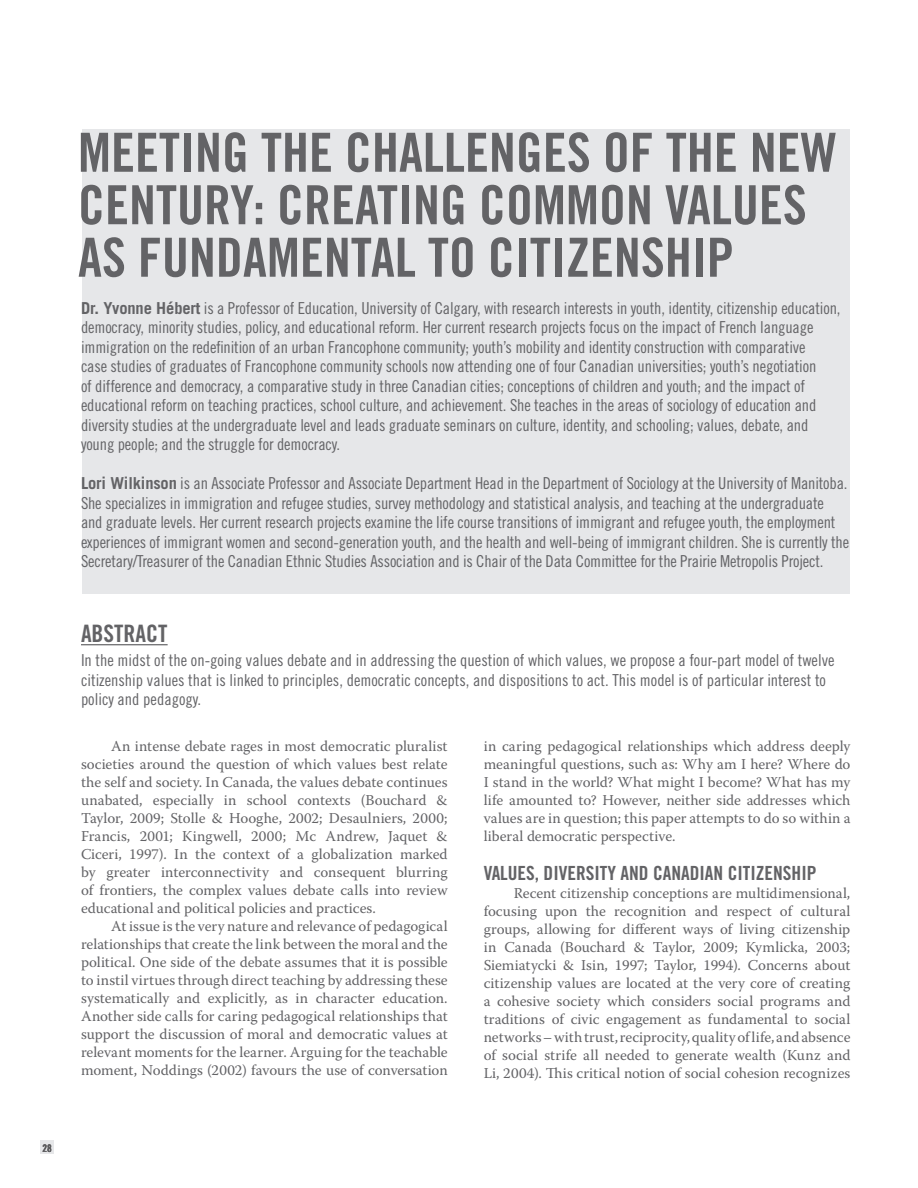
<style>
.page{position:relative;width:918px;height:1188px;background:#fff}
.page>*{position:absolute;margin:0;border:0;box-sizing:border-box;transform-origin:0 0}
.t1{font:54px/52.5px "Trade Gothic Bold Cond Twenty";color:#636366}
.t2{font:24px "Trade Gothic Bold Cond Twenty";color:#636366}
.t3{font:19.5px "Trade Gothic Bold Cond Twenty";color:#636366}
.t4{font:16.5px/19.5px "Trade Gothic Cond Eighteen";letter-spacing:-.01em;color:#636366}
.t5{font:15px/18px "Warnock Pro";color:#636366;text-align:justify}
.t6{font:10.5px "Trade Gothic Bold Cond Twenty";color:#636366}
.s1{font-family:"Trade Gothic";font-weight:700}
</style>
<div class="page">
<div style="left:40px;top:1141px;width:14px;height:13px;background:#e6e7e9"></div>
<div style="left:82px;top:130px;width:768px;height:464px;background:#e6e7e9"></div>
<hr style="left:81px;top:644px;width:87px;height:1px;background:#636366">
<p class="t6" style="left:42px;top:1142px;width:11px">28</p>
<h1 class="t1" style="left:78px;top:126px;width:760px">MEETING THE CHALLENGES OF THE NEW<br>CENTURY: CREATING COMMON VALUES<br>AS FUNDAMENTAL TO CITIZENSHIP</h1>
<p class="t4" style="left:81px;top:298px;width:761px"><span class="s1">Dr. Yvonne Hébert</span> is a Professor of Education, University of Calgary, with research interests in youth, identity, citizenship education, democracy, minority studies, policy, and educational reform. Her current research projects focus on the impact of French language immigration on the redefinition of an urban Francophone community; youth’s mobility and identity construction with comparative<br>case studies of graduates of Francophone community schools now attending one of four Canadian universities; youth’s negotiation<br>of difference and democracy, a comparative study in three Canadian cities; conceptions of children and youth; and the impact of educational reform on teaching practices, school culture, and achievement. She teaches in the areas of sociology of education and diversity studies at the undergraduate level and leads graduate seminars on culture, identity, and schooling; values, debate, and young people; and the struggle for democracy.</p>
<p class="t4" style="left:81px;top:473px;width:770px"><span class="s1">Lori Wilkinson</span> is an Associate Professor and Associate Department Head in the Department of Sociology at the University of Manitoba.<br>She specializes in immigration and refugee studies, survey methodology and statistical analysis, and teaching at the undergraduate and graduate levels. Her current research projects examine the life course transitions of immigrant and refugee youth, the employment experiences of immigrant women and second-generation youth, and the health and well-being of immigrant children. She is currently the Secretary/Treasurer of the Canadian Ethnic Studies Association and is Chair of the Data Committee for the Prairie Metropolis Project.</p>
<h2 class="t2" style="left:81px;top:619px;width:12px">ABSTRACT</h2>
<p class="t4" style="left:81px;top:651px;width:755px">In the midst of the on-going values debate and in addressing the question of which values, we propose a four-part model of twelve citizenship values that is linked to principles, democratic concepts, and dispositions to act. This model is of particular interest to policy and pedagogy.</p>
<p class="t5" style="left:81px;top:737px;width:368px;text-indent:30px">An intense debate rages in most democratic pluralist societies around the question of which values best relate the self and society. In Canada, the values debate continues unabated, especially in school contexts (Bouchard &amp; Taylor, 2009; Stolle &amp; Hooghe, 2002; Desaulniers, 2000; Francis, 2001; Kingwell, 2000; Mc Andrew, Jaquet &amp; Ciceri, 1997). In the context of a globalization marked by greater interconnectivity and consequent blurring of frontiers, the complex values debate calls into review educational and political policies and practices.</p>
<p class="t5" style="left:81px;top:917px;width:368px;text-indent:30px">At issue is the very nature and relevance of pedagogical relationships that create the link between the moral and the political. One side of the debate assumes that it is possible to instil virtues through direct teaching by addressing these systematically and explicitly, as in character education.<br>Another side calls for caring pedagogical relationships that support the discussion of moral and democratic values at relevant moments for the learner. Arguing for the teachable moment, Noddings (2002) favours the use of conversation</p>
<p class="t5" style="left:484px;top:737px;width:368px">in caring pedagogical relationships which address deeply meaningful questions, such as: Why am I here? Where do I stand in the world? What might I become? What has my life amounted to? However, neither side addresses which values are in question; this paper attempts to do so within a liberal democratic perspective.</p>
<h3 class="t3" style="left:484px;top:861px;width:332px">VALUES, DIVERSITY AND CANADIAN CITIZENSHIP</h3>
<p class="t5" style="left:484px;top:884px;width:368px;text-indent:30px">Recent citizenship conceptions are multidimensional, focusing upon the recognition and respect of cultural groups, allowing for different ways of living citizenship in Canada (Bouchard &amp; Taylor, 2009; Kymlicka, 2003; Siemiatycki &amp; Isin, 1997; Taylor, 1994). Concerns about citizenship values are located at the very core of creating a cohesive society which considers social programs and traditions of civic engagement as fundamental to social networks – with trust, reciprocity, quality of life, and absence of social strife all needed to generate wealth (Kunz and Li, 2004). This critical notion of social cohesion recognizes</p>
</div>
